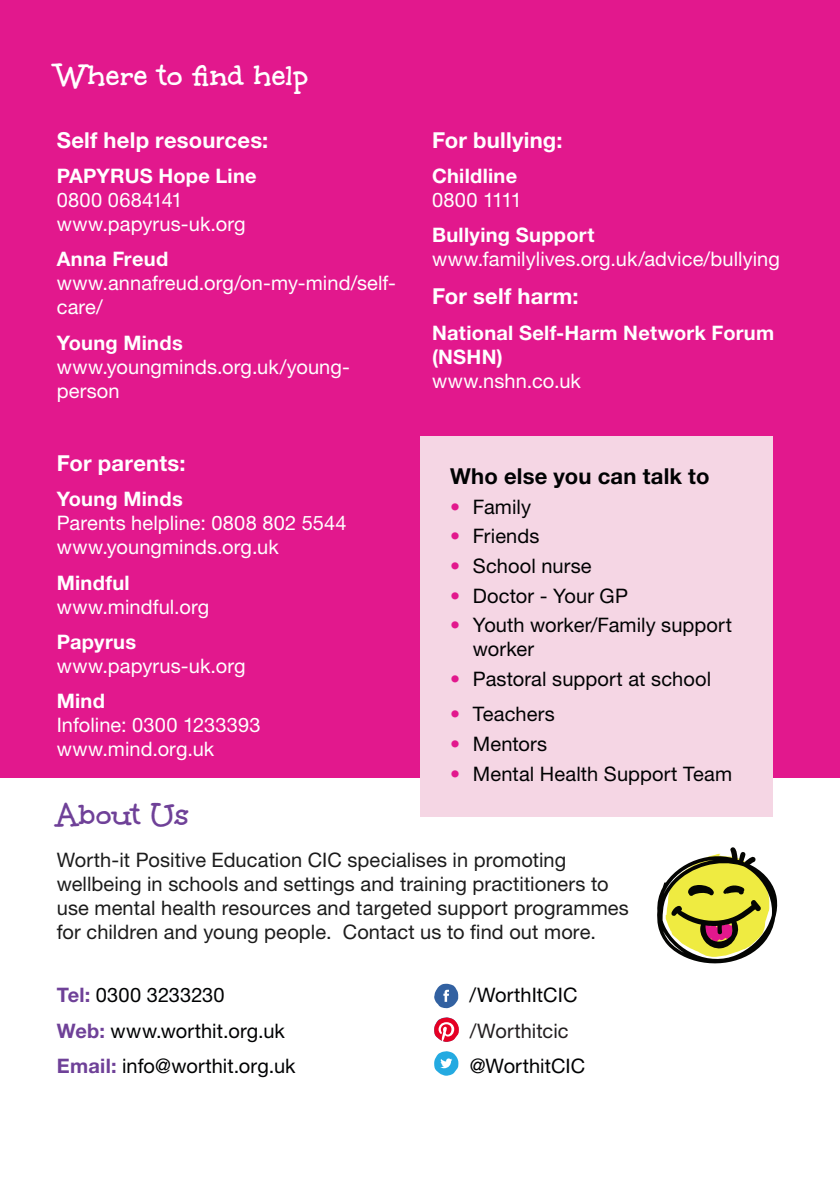
<style>
.page{position:relative;width:840px;height:1191px;background:#fff}
.page>*{position:absolute;margin:0;border:0;box-sizing:border-box;transform-origin:0 0}
.Page_Title{font:700 32px "Unkempt";color:#fff}
.Page_Title-2{font:700 32px "Unkempt";letter-spacing:.005em;color:#6f4198}
.Copy{font:700 22px "Helvetica Neue LT Std";letter-spacing:.01em;color:#fff}
.Copy-2{font:700 22px "Helvetica Neue LT Std";letter-spacing:.01em;color:#010203}
.Sub_Heading{font:700 22px "Helvetica Neue LT Std";letter-spacing:.01em;color:#fff}
.Copy-3{font:20px/24px "Helvetica Neue LT Std";letter-spacing:.005em;color:#fff}
.Copy-4{font:20px/24px "Helvetica Neue LT Std";letter-spacing:.005em;color:#010203}
.Copy-5{font:20px/24px "Helvetica Neue LT Std";letter-spacing:.005em;color:#1c1c1c}
.Copy-6{font:700 20px/24px "Helvetica Neue LT Std";letter-spacing:.015em;color:#fff}
.Copy-7{font:20px "Helvetica Neue LT Std";letter-spacing:.005em;color:#231f20}
.s1{font-weight:700}
.s2{font-weight:400}
.s3{color:#e2188d}
.s4{font-weight:700;color:#6f4198}
</style>
<div class="page">
<div style="left:0;top:0;width:839px;height:777px;background:#e2188d"></div>
<svg style="left:657px;top:847px;width:120px;height:117px"></svg>
<div style="left:420px;top:436px;width:352px;height:380px;background:#f5d6e4"></div>
<svg style="left:434px;top:983px;width:24px;height:25px"></svg>
<svg style="left:434px;top:1051px;width:24px;height:24px"></svg>
<svg style="left:434px;top:1017px;width:24px;height:25px"></svg>
<p class="Page_Title" style="left:57px;top:57px;width:253px">Where to find help</p>
<p class="Sub_Heading" style="left:57px;top:126px;width:213px">Self help resources:</p>
<p class="Copy-3" style="left:57px;top:164px;width:201px"><span class="s1">PAPYRUS Hope Line<br></span>0800 0684141 www.papyrus-uk.org</p>
<p class="Copy-3" style="left:57px;top:247px;width:340px"><span class="s1">Anna Freud </span>www.annafreud.org/on-my-mind/self&shy;care/</p>
<p class="Copy-3" style="left:57px;top:330px;width:294px"><span class="s1">Young Minds </span>www.youngminds.org.uk/young&shy;person</p>
<p class="Copy" style="left:57px;top:449px;width:130px">For parents:</p>
<p class="Copy-3" style="left:57px;top:487px;width:291px"><span class="s1">Young Minds<br></span>Parents helpline: 0808 802 5544 www.youngminds.org.uk</p>
<p class="Copy-3" style="left:57px;top:570px;width:154px"><span class="s1">Mindful </span>www.mindful.org</p>
<p class="Copy-3" style="left:57px;top:629px;width:190px"><span class="s1">Papyrus </span>www.papyrus-uk.org</p>
<p class="Copy-3" style="left:57px;top:689px;width:205px"><span class="s1">Mind<br></span>Infoline: 0300 1233393 www.mind.org.uk</p>
<p class="Copy" style="left:432px;top:126px;width:132px">For bullying:</p>
<p class="Copy-6" style="left:432px;top:163px;width:91px">Childline<br><span class="s2">0800 1111</span></p>
<p class="Copy-3" style="left:432px;top:223px;width:349px"><span class="s1">Bullying Support </span>www.familylives.org.uk/advice/bullying</p>
<p class="Copy" style="left:432px;top:283px;width:148px">For self harm:</p>
<p class="Copy-6" style="left:432px;top:320px;width:343px">National Self-Harm Network Forum (NSHN)<br><span class="s2">www.nshn.co.uk</span></p>
<p class="Copy-2" style="left:450px;top:462px;width:261px">Who else you can talk to</p>
<p class="Copy-4" style="left:450px;top:494px;width:82px"><span class="s3">•</span> Family</p>
<p class="Copy-4" style="left:450px;top:524px;width:91px"><span class="s3">•</span> Friends</p>
<p class="Copy-4" style="left:450px;top:553px;width:143px"><span class="s3">•</span> School nurse</p>
<p class="Copy-4" style="left:450px;top:583px;width:179px"><span class="s3">•</span> Doctor - Your GP</p>
<p class="Copy-4" style="left:472px;top:613px;width:260px;text-indent:-23px"><span class="s3">•</span> Youth worker/Family support worker</p>
<p class="Copy-4" style="left:450px;top:666px;width:262px"><span class="s3">•</span> Pastoral support at school</p>
<p class="Copy-4" style="left:450px;top:702px;width:106px"><span class="s3">•</span> Teachers</p>
<p class="Copy-4" style="left:450px;top:731px;width:99px"><span class="s3">•</span> Mentors</p>
<p class="Copy-4" style="left:450px;top:761px;width:283px"><span class="s3">•</span> Mental Health Support Team</p>
<p class="Page_Title-2" style="left:57px;top:795px;width:133px">About Us</p>
<p class="Copy-5" style="left:57px;top:848px;width:573px">Worth-it Positive Education CIC specialises in promoting wellbeing in schools and settings and training practitioners to use mental health resources and targeted support programmes for children and young people. Contact us to find out more.</p>
<p class="Copy-4" style="left:57px;top:983px;width:169px"><span class="s4">Tel:</span> 0300 3233230</p>
<p class="Copy-4" style="left:57px;top:1018px;width:229px"><span class="s4">Web:</span> www.worthit.org.uk</p>
<p class="Copy-4" style="left:57px;top:1053px;width:240px"><span class="s4">Email:</span> info@worthit.org.uk</p>
<p class="Copy-4" style="left:469px;top:983px;width:109px">/WorthItCIC</p>
<p class="Copy-7" style="left:469px;top:1018px;width:100px">/Worthitcic</p>
<p class="Copy-4" style="left:469px;top:1053px;width:117px">@WorthitCIC</p>
</div>
